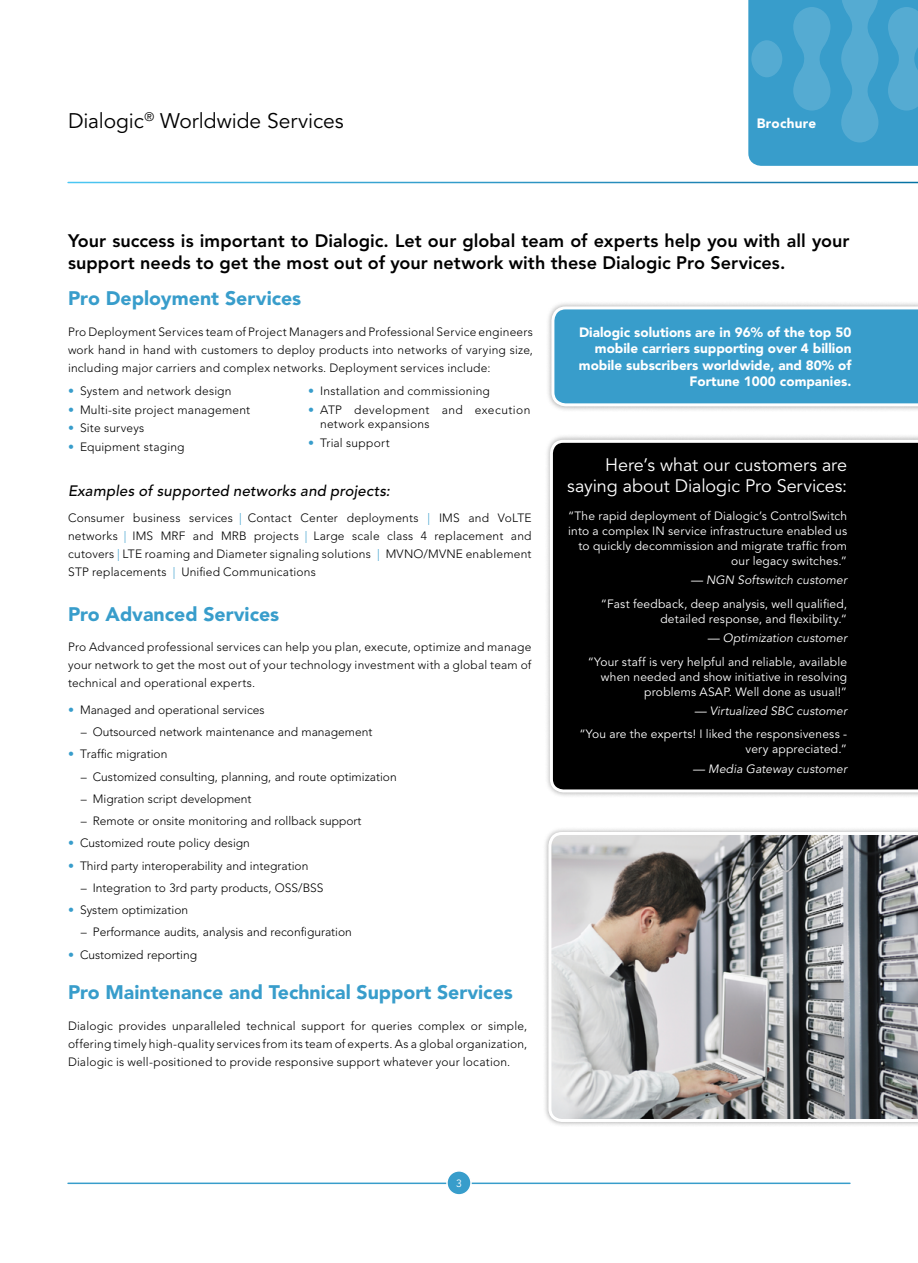
<style>
.page{position:relative;width:918px;height:1263px;background:#fff}
.page>*{position:absolute;margin:0;border:0;box-sizing:border-box;transform-origin:0 0}
.t1{font:21px "Avenir LT Std";letter-spacing:-.005em;color:#000}
.t2{font:900 19.5px "Avenir LT Std";color:#389dcb}
.t3{font:800 18px/21.6px "Avenir LT Std";color:#000}
.t4{font:18px/21.6px "Avenir LT Std";letter-spacing:-.005em;color:#fff;text-align:right}
.t5{font:italic 500 15px "Avenir LT Std";letter-spacing:.01em;color:#000}
.t6{font:900 13.5px/16.2px "Avenir LT Std";color:#fff;text-align:right}
.t7{font:300 12px/18px "Avenir LT Std";color:#000;text-align:justify}
.t8{font:12px/15px "Avenir LT Std";letter-spacing:.015em;color:#fff;text-align:right}
.t9{font:italic 12px "Avenir LT Std";letter-spacing:.01em;color:#fff}
.t10{font:300 12px/14.4px "Avenir LT Std";letter-spacing:.03em;color:#000}
.t11{font:300 12px "Avenir LT Std";letter-spacing:.02em;color:#000}
.t12{font:10.5px "Avenir LT Std";color:#fff}
.s1{font-weight:900;color:#389dcb}
.s2{color:#389dcb}
</style>
<div class="page">
<svg style="left:748px;top:0;width:170px;height:166px;background:#43a2cd"></svg>
<hr style="left:68px;top:1182px;width:782px;height:2px;background:#389dcb">
<div style="left:447px;top:1171px;width:24px;height:24px;background:#389dcb;border-radius:50%"></div>
<div style="left:446px;top:1170px;width:26px;height:25px;border:2px solid #fff;border-radius:50%"></div>
<div style="left:543px;top:826px;width:375px;height:301px;background:#000;opacity:.35"></div>
<svg style="left:547px;top:830px;width:371px;height:293px;background:#9d9d9e"></svg>
<div style="left:546px;top:301px;width:372px;height:111px;background:#f0f0f0"></div>
<svg style="left:550px;top:305px;width:368px;height:103px;background:#4aa5ce"></svg>
<div style="left:544px;top:434px;width:374px;height:364px;background:#f1f1f1"></div>
<div style="left:548px;top:438px;width:370px;height:356px;background:#000"></div>
<h1 class="t1" style="left:68px;top:108px;width:277px">Dialogic<sup>®</sup> Worldwide Services</h1>
<p class="t6" style="left:757px;top:115px;width:61px">Brochure</p>
<h3 class="t3" style="left:68px;top:230px;width:783px">Your success is important to Dialogic. Let our global team of experts help you with all your support needs to get the most out of your network with these Dialogic Pro Services.</h3>
<h2 class="t2" style="left:68px;top:287px;width:235px">Pro Deployment Services</h2>
<p class="t7" style="left:68px;top:323px;width:467px">Pro Deployment Services team of Project Managers and Professional Service engineers work hand in hand with customers to deploy products into networks of varying size, including major carriers and complex networks. Deployment services include:</p>
<p class="t7" style="left:68px;top:382px;width:165px"><span class="s1">•</span> System and network design</p>
<p class="t7" style="left:68px;top:400px;width:184px"><span class="s1">•</span> Multi-site project management</p>
<p class="t7" style="left:68px;top:419px;width:78px"><span class="s1">•</span> Site surveys</p>
<p class="t7" style="left:68px;top:438px;width:118px"><span class="s1">•</span> Equipment staging</p>
<p class="t6" style="left:579px;top:324px;width:274px">Dialogic solutions are in 96% of the top 50 mobile carriers supporting over 4 billion mobile subscribers worldwide, and 80% of Fortune 1000 companies.</p>
<p class="t7" style="left:308px;top:382px;width:183px"><span class="s1">•</span> Installation and commissioning</p>
<p class="t10" style="left:320px;top:402px;width:212px;text-indent:-12px"><span class="s1">•</span> ATP development and execution network expansions</p>
<p class="t11" style="left:308px;top:435px;width:83px"><span class="s1">•</span> Trial support</p>
<p class="t5" style="left:68px;top:482px;width:324px">Examples of supported networks and projects:</p>
<p class="t7" style="left:68px;top:509px;width:465px">Consumer business services <span class="s2">|</span> Contact Center deployments <span class="s2">|</span> IMS and VoLTE networks <span class="s2">|</span> IMS MRF and MRB projects <span class="s2">|</span> Large scale class 4 replacement and cutovers <span class="s2">|</span> LTE roaming and Diameter signaling solutions <span class="s2">|</span> MVNO/MVNE enablement STP replacements <span class="s2">|</span> Unified Communications</p>
<h2 class="t2" style="left:68px;top:602px;width:213px">Pro Advanced Services</h2>
<p class="t7" style="left:68px;top:638px;width:465px">Pro Advanced professional services can help you plan, execute, optimize and manage your network to get the most out of your technology investment with a global team of technical and operational experts.</p>
<p class="t7" style="left:68px;top:701px;width:198px"><span class="s1">•</span> Managed and operational services</p>
<p class="t7" style="left:81px;top:723px;width:293px">– Outsourced network maintenance and management</p>
<p class="t7" style="left:68px;top:745px;width:101px"><span class="s1">•</span> Traffic migration</p>
<p class="t7" style="left:81px;top:768px;width:317px">– Customized consulting, planning, and route optimization</p>
<p class="t7" style="left:81px;top:790px;width:172px">– Migration script development</p>
<p class="t7" style="left:81px;top:812px;width:282px">– Remote or onsite monitoring and rollback support</p>
<p class="t7" style="left:68px;top:834px;width:183px"><span class="s1">•</span> Customized route policy design</p>
<p class="t7" style="left:68px;top:857px;width:242px"><span class="s1">•</span> Third party interoperability and integration</p>
<p class="t7" style="left:81px;top:879px;width:244px">– Integration to 3rd party products, OSS/BSS</p>
<p class="t7" style="left:68px;top:901px;width:122px"><span class="s1">•</span> System optimization</p>
<p class="t7" style="left:81px;top:923px;width:273px">– Performance audits, analysis and reconfiguration</p>
<p class="t7" style="left:68px;top:946px;width:131px"><span class="s1">•</span> Customized reporting</p>
<h2 class="t2" style="left:68px;top:980px;width:446px">Pro Maintenance and Technical Support Services</h2>
<p class="t7" style="left:68px;top:1017px;width:461px">Dialogic provides unparalleled technical support for queries complex or simple, offering timely high-quality services from its team of experts. As a global organization, Dialogic is well-positioned to provide responsive support whatever your location.</p>
<h3 class="t4" style="left:567px;top:454px;width:281px">Here’s what our customers are saying about Dialogic Pro Services:</h3>
<p class="t8" style="left:568px;top:509px;width:281px">“The rapid deployment of Dialogic’s ControlSwitch into a complex IN service infrastructure enabled us to quickly decommission and migrate traffic from our legacy switches.”</p>
<p class="t9" style="left:691px;top:573px;width:158px">— NGN Softswitch customer</p>
<p class="t8" style="left:601px;top:596px;width:248px">“Fast feedback, deep analysis, well qualified, detailed response, and flexibility.“</p>
<p class="t9" style="left:708px;top:631px;width:141px">— Optimization customer</p>
<p class="t8" style="left:588px;top:654px;width:261px">“Your staff is very helpful and reliable, available when needed and show initiative in resolving problems ASAP. Well done as usual!”</p>
<p class="t9" style="left:695px;top:704px;width:154px">— Virtualized SBC customer</p>
<p class="t8" style="left:579px;top:727px;width:269px">“You are the experts! I liked the responsiveness - very appreciated.”</p>
<p class="t9" style="left:693px;top:761px;width:156px">— Media Gateway customer</p>
<p class="t12" style="left:456px;top:1177px;width:7px">3</p>
</div>
